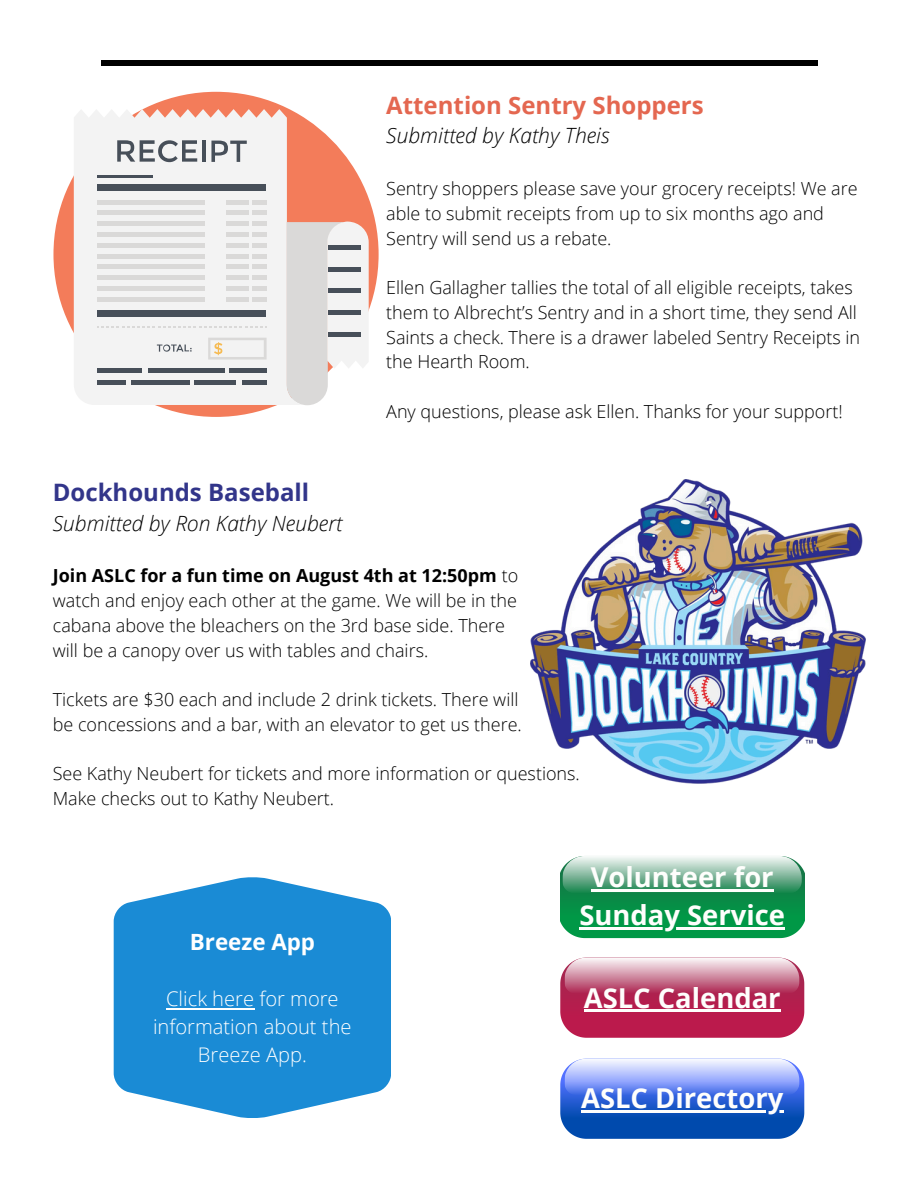
<style>
.page{position:relative;width:918px;height:1188px;background:#fff}
.page>*{position:absolute;margin:0;border:0;box-sizing:border-box;transform-origin:0 0}
.t1{font:700 27.45px "Open Sans";color:#fefefc}
.t2{font:700 24px "Open Sans";color:#e46750}
.t3{font:700 24px "Open Sans";color:#32358a}
.t4{font:700 22.35px "Open Sans";color:#fff}
.t5{font:italic 300 21px "Open Sans";color:#000}
.t6{font:300 20.1px/27.8px "Open Sans";color:#fff;text-align:center}
.t7{font:300 18px/24.8px "Open Sans";color:#000}
.t8{font:700 18px "Open Sans";color:#000}
.s1{font-weight:300}
</style>
<div class="page">
<div style="left:101px;top:60px;width:717px;height:6px;background:#000"></div>
<div style="left:53px;top:92px;width:326px;height:325px;background:#f37c5a;border-radius:50%"></div>
<svg style="left:74px;top:109px;width:230px;height:296px;background:#f1ebe9"></svg>
<svg style="left:287px;top:222px;width:82px;height:183px"></svg>
<svg style="left:117px;top:140px;width:80px;height:22px;background:#a9acb0"></svg>
<hr style="left:202px;top:141px;width:3px;height:21px;background:#474f59">
<svg style="left:211px;top:141px;width:36px;height:21px"></svg>
<hr style="left:97px;top:176px;width:56px;height:2px;background:#474f59">
<hr style="left:97px;top:200px;width:108px;height:4px;background:#dad9d8">
<hr style="left:252px;top:200px;width:15px;height:4px;background:#dad9d8">
<hr style="left:226px;top:200px;width:23px;height:4px;background:#dad9d8">
<div style="left:97px;top:210px;width:108px;height:5px;background:#dad9d8"></div>
<div style="left:252px;top:210px;width:15px;height:5px;background:#dad9d8"></div>
<div style="left:226px;top:210px;width:23px;height:5px;background:#dad9d8"></div>
<div style="left:97px;top:221px;width:108px;height:5px;background:#dad9d8"></div>
<div style="left:252px;top:221px;width:15px;height:5px;background:#dad9d8"></div>
<div style="left:226px;top:221px;width:23px;height:5px;background:#dad9d8"></div>
<div style="left:97px;top:232px;width:108px;height:5px;background:#dad9d8"></div>
<div style="left:252px;top:232px;width:15px;height:5px;background:#dad9d8"></div>
<div style="left:226px;top:232px;width:23px;height:5px;background:#dad9d8"></div>
<div style="left:97px;top:243px;width:108px;height:5px;background:#dad9d8"></div>
<div style="left:252px;top:243px;width:15px;height:5px;background:#dad9d8"></div>
<div style="left:226px;top:243px;width:23px;height:5px;background:#dad9d8"></div>
<hr style="left:97px;top:254px;width:108px;height:4px;background:#dad9d8">
<hr style="left:252px;top:254px;width:15px;height:4px;background:#dad9d8">
<hr style="left:226px;top:254px;width:23px;height:4px;background:#dad9d8">
<hr style="left:97px;top:265px;width:108px;height:4px;background:#dad9d8">
<hr style="left:252px;top:265px;width:15px;height:4px;background:#dad9d8">
<hr style="left:226px;top:265px;width:23px;height:4px;background:#dad9d8">
<div style="left:97px;top:275px;width:108px;height:5px;background:#dad9d8"></div>
<div style="left:252px;top:275px;width:15px;height:5px;background:#dad9d8"></div>
<div style="left:226px;top:275px;width:23px;height:5px;background:#dad9d8"></div>
<div style="left:97px;top:286px;width:108px;height:5px;background:#dad9d8"></div>
<div style="left:252px;top:286px;width:15px;height:5px;background:#dad9d8"></div>
<div style="left:226px;top:286px;width:23px;height:5px;background:#dad9d8"></div>
<div style="left:97px;top:297px;width:108px;height:5px;background:#dad9d8"></div>
<div style="left:97px;top:368px;width:45px;height:5px;background:#474f59"></div>
<div style="left:97px;top:380px;width:29px;height:5px;background:#474f59"></div>
<div style="left:194px;top:380px;width:42px;height:5px;background:#474f59"></div>
<div style="left:242px;top:380px;width:25px;height:5px;background:#474f59"></div>
<div style="left:131px;top:380px;width:59px;height:5px;background:#474f59"></div>
<div style="left:229px;top:368px;width:38px;height:5px;background:#474f59"></div>
<div style="left:148px;top:368px;width:76px;height:5px;background:#474f59"></div>
<div style="left:252px;top:297px;width:15px;height:5px;background:#dad9d8"></div>
<div style="left:226px;top:297px;width:23px;height:5px;background:#dad9d8"></div>
<div style="left:97px;top:185px;width:169px;height:6px;background:#474f59"></div>
<div style="left:97px;top:310px;width:169px;height:7px;background:#474f59"></div>
<svg style="left:98px;top:326px;width:169px;height:1px"></svg>
<svg style="left:157px;top:345px;width:35px;height:7px"></svg>
<svg style="left:208px;top:338px;width:59px;height:22px"></svg>
<hr style="left:328px;top:245px;width:32px;height:4px;background:#474f59">
<hr style="left:328px;top:267px;width:32px;height:4px;background:#474f59">
<hr style="left:328px;top:289px;width:32px;height:4px;background:#474f59">
<div style="left:328px;top:310px;width:32px;height:5px;background:#474f59"></div>
<hr style="left:328px;top:332px;width:32px;height:4px;background:#474f59">
<img style="left:530px;top:479px;width:336px;height:305px">
<svg style="left:560px;top:958px;width:244px;height:79px;background:#c55679"></svg>
<svg style="left:560px;top:1059px;width:244px;height:79px;background:#5883d9"></svg>
<svg style="left:114px;top:877px;width:277px;height:241px;background:#3498d9"></svg>
<svg style="left:560px;top:856px;width:244px;height:82px;background:#47a975"></svg>
<hr style="left:591px;top:889px;width:183px;height:2px;background:#fefefc">
<hr style="left:580px;top:927px;width:205px;height:2px;background:#fefefc">
<hr style="left:584px;top:1009px;width:197px;height:2px;background:#fefefc">
<hr style="left:581px;top:1110px;width:202px;height:2px;background:#fefefc">
<hr style="left:166px;top:1008px;width:88px;height:2px;background:#fff">
<p class="t2" style="left:386px;top:89px;width:319px">Attention Sentry Shoppers</p>
<p class="t5" style="left:386px;top:121px;width:225px">Submitted by Kathy Theis</p>
<h3 class="t7" style="left:386px;top:176px;width:473px">Sentry shoppers please save your grocery receipts! We are able to submit receipts from up to six months ago and<br>Sentry will send us a rebate.</h3>
<p class="t7" style="left:386px;top:275px;width:475px">Ellen Gallagher tallies the total of all eligible receipts, takes them to Albrecht’s Sentry and in a short time, they send All Saints a check. There is a drawer labeled Sentry Receipts in the Hearth Room.</p>
<p class="t7" style="left:386px;top:399px;width:458px">Any questions, please ask Ellen. Thanks for your support!</p>
<h4 class="t3" style="left:53px;top:476px;width:258px">Dockhounds Baseball</h4>
<h4 class="t5" style="left:53px;top:508px;width:291px">Submitted by Ron Kathy Neubert</h4>
<p class="t8" style="left:53px;top:563px;width:467px">Join ASLC for a fun time on August 4th at 12:50pm <span class="s1">to</span></p>
<p class="t7" style="left:53px;top:588px;width:466px">watch and enjoy each other at the game. We will be in the</p>
<p class="t7" style="left:53px;top:613px;width:454px">cabana above the bleachers on the 3rd base side. There</p>
<p class="t7" style="left:53px;top:637px;width:377px">will be a canopy over us with tables and chairs.</p>
<p class="t7" style="left:53px;top:687px;width:467px">Tickets are $30 each and include 2 drink tickets. There will</p>
<p class="t7" style="left:53px;top:712px;width:471px">be concessions and a bar, with an elevator to get us there.</p>
<p class="t7" style="left:53px;top:761px;width:529px">See Kathy Neubert for tickets and more information or questions.</p>
<p class="t7" style="left:53px;top:786px;width:283px">Make checks out to Kathy Neubert.</p>
<h1 class="t4" style="left:190px;top:926px;width:127px">Breeze App</h1>
<p class="t6" style="left:153px;top:985px;width:200px">Click here for more information about the<br>Breeze App.</p>
<p class="t1" style="left:591px;top:857px;width:184px">Volunteer for</p>
<h2 class="t1" style="left:580px;top:896px;width:207px">Sunday Service</h2>
<h4 class="t1" style="left:584px;top:978px;width:198px">ASLC Calendar</h4>
<p class="t1" style="left:581px;top:1078px;width:204px">ASLC Directory</p>
</div>
